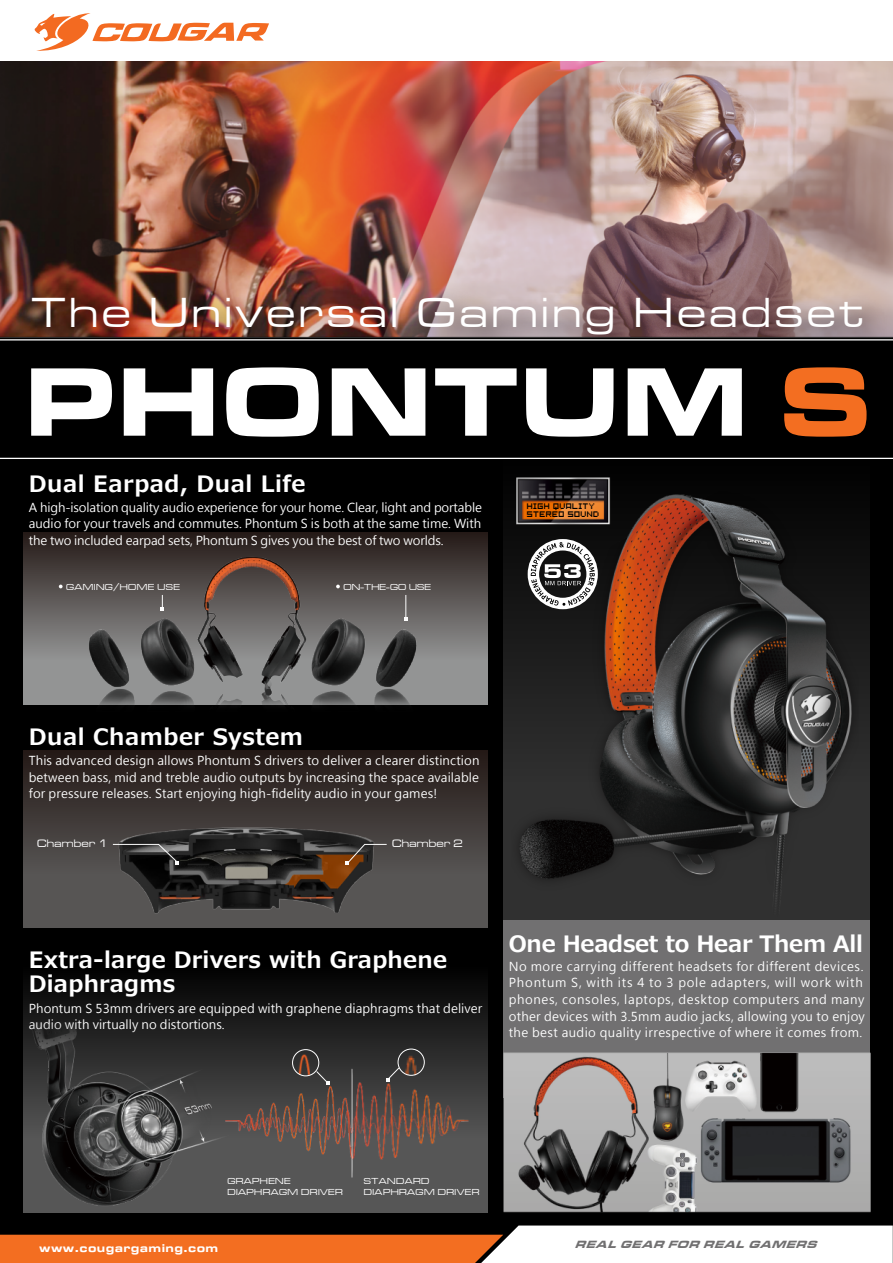
<style>
.page{position:relative;width:893px;height:1263px;background:#fff}
.page>*{position:absolute;margin:0;border:0;box-sizing:border-box;transform-origin:0 0}
.t1{font:100.95px "Microgramma D Bold Exte";letter-spacing:.05em;color:#fff}
.t2{font:43.35px "Microgramma D Medi Exte";letter-spacing:.1em;color:#fff}
.t3{font:700 22.5px/24px "Meiryo UI";letter-spacing:.01em;color:#fff}
.t4{font:700 22.5px "Meiryo UI";letter-spacing:-.01em;color:#fff}
.t5{font:12.15px/16.5px "Microsoft Jheng Hei";letter-spacing:.02em;color:#fff;text-align:justify}
.t6{font:12.15px/16.5px "Microsoft Jheng Hei";letter-spacing:.04em;color:#fff}
.t7{font:11.7px "Microgramma D Bold Exte";letter-spacing:.1em;color:#fff;scale:.92 1}
.t8{font:11.1px "Microgramma D Medi Exte";letter-spacing:.025em;color:#fff}
.t9{font:italic 10.8px "Microgramma D Bold Exte";color:#717071}
.t10{font:9px/10.8px "Microgramma D Medi Exte";letter-spacing:.05em;color:#fff}
.t11{font:9px "Microgramma D Medi Exte";letter-spacing:.025em;color:#fff}
.t12{font:7.8px/7.5px "B Mplain A7";letter-spacing:.01em;color:#000;scale:.93 1}
.s1{color:#f36e21}
</style>
<div class="page">
<div style="left:0;top:359px;width:893px;height:866px;background:#000"></div>
<div style="left:504px;top:458px;width:366px;height:468px;background:linear-gradient(to bottom,#040404,#3a3a3a)"></div>
<div style="left:504px;top:920px;width:366px;height:177px;background:#717071"></div>
<svg style="left:24px;top:532px;width:463px;height:172px;background:#595452"></svg>
<img style="left:0;top:61px;width:893px;height:298px">
<div style="left:23px;top:750px;width:464px;height:178px;background:linear-gradient(to bottom,#281e1b,#616161)"></div>
<div style="left:23px;top:966px;width:464px;height:247px;background:#090909"></div>
<img style="left:13px;top:273px;width:880px;height:102px">
<img style="left:511px;top:472px;width:348px;height:445px">
<img style="left:509px;top:470px;width:107px;height:61px">
<hr style="left:0;top:458px;width:893px;height:1px;background:#fff">
<hr style="left:0;top:339px;width:893px;height:1px;background:#fff">
<img style="left:80px;top:552px;width:348px;height:181px">
<svg style="left:59px;top:585px;width:4px;height:3px"></svg>
<svg style="left:160px;top:595px;width:4px;height:16px"></svg>
<svg style="left:336px;top:585px;width:4px;height:3px"></svg>
<svg style="left:404px;top:595px;width:4px;height:26px"></svg>
<img style="left:551px;top:1213px;width:85px;height:12px">
<img style="left:0;top:1001px;width:551px;height:224px">
<img style="left:220px;top:1064px;width:167px;height:114px">
<svg style="left:316px;top:1070px;width:13px;height:15px"></svg>
<svg style="left:386px;top:1067px;width:1px;height:14px"></svg>
<img style="left:387px;top:1045px;width:484px;height:168px">
<svg style="left:528px;top:539px;width:70px;height:70px"></svg>
<svg style="left:0;top:1225px;width:893px;height:38px"></svg>
<svg style="left:34px;top:13px;width:235px;height:38px"></svg>
<img style="left:92px;top:775px;width:318px;height:192px">
<svg style="left:345px;top:844px;width:42px;height:21px"></svg>
<svg style="left:112px;top:844px;width:67px;height:21px"></svg>
<h2 class="t2" style="left:32px;top:285px;width:832px">The Universal Gaming Headset</h2>
<h1 class="t1" style="left:26px;top:333px;width:844px">PHONTUM <span class="s1">S</span></h1>
<h3 class="t3" style="left:29px;top:473px;width:278px">Dual Earpad, Dual Life</h3>
<p class="t5" style="left:29px;top:499px;width:455px">A high-isolation quality audio experience for your home. Clear, light and portable audio for your travels and commutes. Phontum S is both at the same time. With the two included earpad sets, Phontum S gives you the best of two worlds.</p>
<p class="t12" style="left:527px;top:502px;width:79px">HIGH QUALITY<br>STEREO SOUND</p>
<p class="t10" style="left:66px;top:582px;width:115px">GAMING/HOME USE</p>
<p class="t11" style="left:343px;top:582px;width:89px">ON-THE-GO USE</p>
<h3 class="t3" style="left:29px;top:726px;width:276px">Dual Chamber System</h3>
<p class="t5" style="left:29px;top:752px;width:452px">This advanced design allows Phontum S drivers to deliver a clearer distinction between bass, mid and treble audio outputs by increasing the space available for pressure releases. Start enjoying high-fidelity audio in your games!</p>
<p class="t8" style="left:37px;top:837px;width:72px">Chamber 1</p>
<p class="t8" style="left:392px;top:837px;width:72px">Chamber 2</p>
<h3 class="t4" style="left:509px;top:928px;width:356px">One Headset to Hear Them All</h3>
<h3 class="t3" style="left:29px;top:949px;width:420px">Extra-large Drivers with Graphene<br>Diaphragms</h3>
<p class="t6" style="left:509px;top:958px;width:358px">No more carrying different headsets for different devices.<br>Phontum S, with its 4 to 3 pole adapters, will work with phones, consoles, laptops, desktop computers and many other devices with 3.5mm audio jacks, allowing you to enjoy the best audio quality irrespective of where it comes from.</p>
<p class="t5" style="left:29px;top:1000px;width:455px">Phontum S 53mm drivers are equipped with graphene diaphragms that deliver audio with virtually no distortions.</p>
<p class="t10" style="left:227px;top:1175px;width:117px">GRAPHENE<br>DIAPHRAGM DRIVER</p>
<p class="t10" style="left:364px;top:1175px;width:117px">STANDARD<br>DIAPHRAGM DRIVER</p>
<p class="t7" style="left:40px;top:1240px;width:195px">www.cougargaming.com</p>
<p class="t9" style="left:575px;top:1237px;width:248px">REAL GEAR FOR REAL GAMERS</p>
</div>
